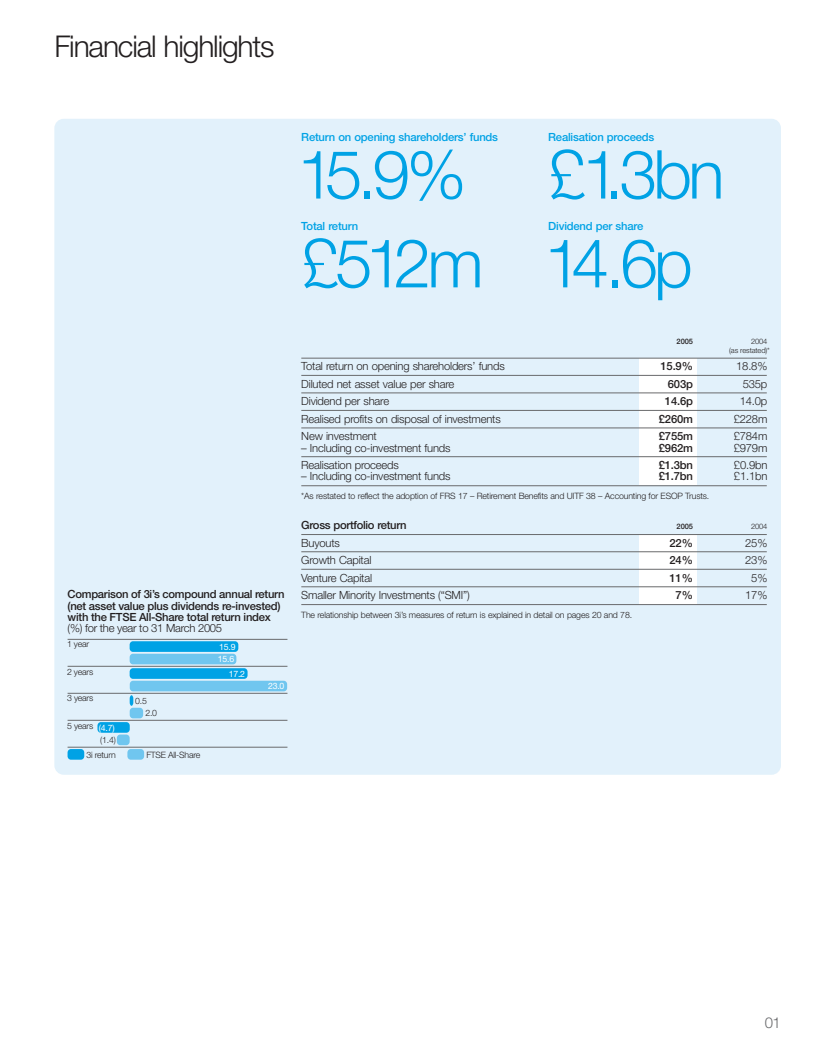
<style>
.page{position:relative;width:814px;height:1052px;background:#fff}
.page>*{position:absolute;margin:0;border:0;box-sizing:border-box;transform-origin:0 0}
.t1{font:300 67.5px "Helvetica Neue";letter-spacing:-.08em;color:#00a2e5}
.t2{font:300 30px "Helvetica Neue";letter-spacing:-.04em;color:#231f20}
.t3{font:300 15px "Helvetica Neue";color:#696a6c}
.t4{font:300 11.25px "Helvetica Neue";letter-spacing:-.015em;color:#231f20}
.t5{font:500 11.25px/11.2px "Helvetica Neue";letter-spacing:-.025em;color:#231f20}
.t6{font:500 11.25px "Helvetica Neue";letter-spacing:-.015em;color:#00a2e5}
.t7{font:300 8.75px/12.5px "Helvetica Neue";letter-spacing:-.015em;color:#231f20}
.t8{font:8.75px/12.4px "Helvetica Neue";letter-spacing:-.025em;color:#fff}
.t9{font:300 7.5px/8.8px "Helvetica Neue";letter-spacing:-.015em;color:#231f20}
.t10{font:500 7.5px "Helvetica Neue";letter-spacing:-.015em;color:#231f20}
</style>
<div class="page">
<div style="left:54px;top:119px;width:727px;height:655px;background:#e2f1fb;border-radius:9px"></div>
<div style="left:639px;top:358px;width:58px;height:127px;background:#fff"></div>
<div style="left:639px;top:534px;width:58px;height:70px;background:#fff"></div>
<hr style="left:301px;top:357px;width:466px;height:1px;background:#696a6c">
<hr style="left:301px;top:375px;width:466px;height:1px;background:#696a6c">
<hr style="left:301px;top:392px;width:466px;height:1px;background:#696a6c">
<hr style="left:301px;top:410px;width:466px;height:1px;background:#696a6c">
<hr style="left:301px;top:427px;width:466px;height:1px;background:#696a6c">
<hr style="left:301px;top:456px;width:466px;height:1px;background:#696a6c">
<hr style="left:301px;top:485px;width:466px;height:1px;background:#696a6c">
<hr style="left:301px;top:534px;width:466px;height:1px;background:#696a6c">
<hr style="left:301px;top:551px;width:466px;height:1px;background:#696a6c">
<hr style="left:301px;top:569px;width:466px;height:1px;background:#696a6c">
<hr style="left:301px;top:586px;width:466px;height:1px;background:#696a6c">
<hr style="left:301px;top:604px;width:466px;height:1px;background:#696a6c">
<hr style="left:68px;top:639px;width:219px;height:1px;background:#696a6c">
<hr style="left:68px;top:666px;width:219px;height:1px;background:#696a6c">
<hr style="left:68px;top:693px;width:219px;height:1px;background:#696a6c">
<hr style="left:68px;top:720px;width:219px;height:1px;background:#696a6c">
<hr style="left:68px;top:746px;width:219px;height:1px;background:#696a6c">
<div style="left:130px;top:641px;width:108px;height:10px;background:#00a2e5;border-radius:3px"></div>
<div style="left:130px;top:653px;width:106px;height:11px;background:#70c6ef;border-radius:3px"></div>
<div style="left:130px;top:668px;width:117px;height:10px;background:#00a2e5;border-radius:3px"></div>
<div style="left:130px;top:680px;width:157px;height:11px;background:#70c6ef;border-radius:3px"></div>
<svg style="left:130px;top:695px;width:3px;height:10px"></svg>
<div style="left:130px;top:707px;width:13px;height:11px;background:#70c6ef;border-radius:3px"></div>
<div style="left:97px;top:722px;width:33px;height:10px;background:#00a2e5;border-radius:3px"></div>
<div style="left:68px;top:749px;width:16px;height:10px;background:#00a2e5;border-radius:3px"></div>
<div style="left:127px;top:749px;width:17px;height:10px;background:#70c6ef;border-radius:3px"></div>
<div style="left:117px;top:734px;width:13px;height:11px;background:#70c6ef;border-radius:3px"></div>
<h2 class="t2" style="left:54px;top:35px;width:222px">Financial highlights</h2>
<p class="t5" style="left:68px;top:589px;width:218px">Comparison of 3i’s compound annual return (net asset value plus dividends re-invested) with the FTSE All-Share total return index</p>
<p class="t4" style="left:68px;top:624px;width:156px">(%) for the year to 31 March 2005</p>
<p class="t7" style="left:67px;top:666px;width:28px">2 years</p>
<p class="t7" style="left:67px;top:692px;width:28px">3 years</p>
<p class="t8" style="left:99px;top:722px;width:17px">(4.7)</p>
<p class="t7" style="left:100px;top:734px;width:17px">(1.4)</p>
<p class="t7" style="left:67px;top:638px;width:24px">1 year</p>
<p class="t8" style="left:218px;top:641px;width:19px">15.9<br>15.6</p>
<p class="t8" style="left:229px;top:668px;width:18px">17.2</p>
<p class="t8" style="left:268px;top:680px;width:18px">23.0</p>
<p class="t7" style="left:145px;top:695px;width:13px;text-indent:-10px">0.5<br>2.0</p>
<p class="t7" style="left:67px;top:720px;width:28px">5 years</p>
<p class="t7" style="left:86px;top:749px;width:31px">3i return</p>
<p class="t7" style="left:146px;top:749px;width:55px">FTSE All-Share</p>
<p class="t6" style="left:301px;top:133px;width:198px">Return on opening shareholders’ funds</p>
<h1 class="t1" style="left:297px;top:150px;width:171px">15.9%</h1>
<p class="t6" style="left:301px;top:222px;width:58px">Total return</p>
<h1 class="t1" style="left:301px;top:239px;width:184px">£512m</h1>
<p class="t6" style="left:548px;top:133px;width:108px">Realisation proceeds</p>
<h1 class="t1" style="left:548px;top:150px;width:178px">£1.3bn</h1>
<p class="t6" style="left:548px;top:222px;width:97px">Dividend per share</p>
<h1 class="t1" style="left:544px;top:239px;width:150px">14.6p</h1>
<p class="t10" style="left:676px;top:338px;width:18px">2005</p>
<p class="t9" style="left:729px;top:337px;width:42px;text-indent:22px">2004 (as restated)*</p>
<p class="t4" style="left:301px;top:362px;width:205px">Total return on opening shareholders’ funds</p>
<p class="t5" style="left:660px;top:361px;width:34px">15.9%</p>
<p class="t4" style="left:736px;top:362px;width:33px">18.8%</p>
<p class="t4" style="left:301px;top:379px;width:155px">Diluted net asset value per share</p>
<p class="t5" style="left:668px;top:379px;width:27px">603p</p>
<p class="t4" style="left:742px;top:379px;width:26px">535p</p>
<p class="t4" style="left:301px;top:397px;width:89px">Dividend per share</p>
<p class="t5" style="left:665px;top:396px;width:30px">14.6p</p>
<p class="t4" style="left:740px;top:397px;width:29px">14.0p</p>
<p class="t4" style="left:301px;top:414px;width:201px">Realised profits on disposal of investments</p>
<p class="t5" style="left:659px;top:414px;width:36px">£260m</p>
<p class="t4" style="left:734px;top:414px;width:35px">£228m</p>
<p class="t4" style="left:301px;top:432px;width:77px">New investment</p>
<p class="t5" style="left:659px;top:431px;width:36px">£755m</p>
<p class="t4" style="left:734px;top:432px;width:35px">£784m</p>
<p class="t4" style="left:301px;top:443px;width:151px">– Including co-investment funds</p>
<p class="t5" style="left:659px;top:443px;width:36px">£962m</p>
<p class="t4" style="left:734px;top:443px;width:35px">£979m</p>
<p class="t4" style="left:301px;top:461px;width:99px">Realisation proceeds</p>
<p class="t5" style="left:658px;top:460px;width:36px">£1.3bn</p>
<p class="t4" style="left:734px;top:461px;width:35px">£0.9bn</p>
<p class="t4" style="left:301px;top:472px;width:151px">– Including co-investment funds</p>
<p class="t5" style="left:658px;top:471px;width:36px">£1.7bn</p>
<p class="t4" style="left:734px;top:472px;width:35px">£1.1bn</p>
<p class="t7" style="left:301px;top:490px;width:409px">*As restated to reflect the adoption of FRS 17 – Retirement Benefits and UITF 38 – Accounting for ESOP Trusts.</p>
<p class="t5" style="left:301px;top:520px;width:107px">Gross portfolio return</p>
<p class="t10" style="left:676px;top:523px;width:18px">2005</p>
<p class="t9" style="left:751px;top:522px;width:18px">2004</p>
<p class="t4" style="left:301px;top:538px;width:40px">Buyouts</p>
<p class="t5" style="left:669px;top:538px;width:25px">22%</p>
<p class="t4" style="left:745px;top:538px;width:24px">25%</p>
<p class="t4" style="left:301px;top:556px;width:72px">Growth Capital</p>
<p class="t5" style="left:669px;top:555px;width:25px">24%</p>
<p class="t4" style="left:745px;top:556px;width:24px">23%</p>
<p class="t4" style="left:301px;top:573px;width:72px">Venture Capital</p>
<p class="t5" style="left:669px;top:573px;width:25px">11%</p>
<p class="t4" style="left:751px;top:573px;width:18px">5%</p>
<p class="t4" style="left:301px;top:591px;width:170px">Smaller Minority Investments (“SMI”)</p>
<p class="t5" style="left:675px;top:590px;width:19px">7%</p>
<p class="t4" style="left:745px;top:591px;width:24px">17%</p>
<p class="t7" style="left:301px;top:609px;width:332px">The relationship between 3i’s measures of return is explained in detail on pages 20 and 78.</p>
<h3 class="t3" style="left:765px;top:1017px;width:18px">01</h3>
</div>
